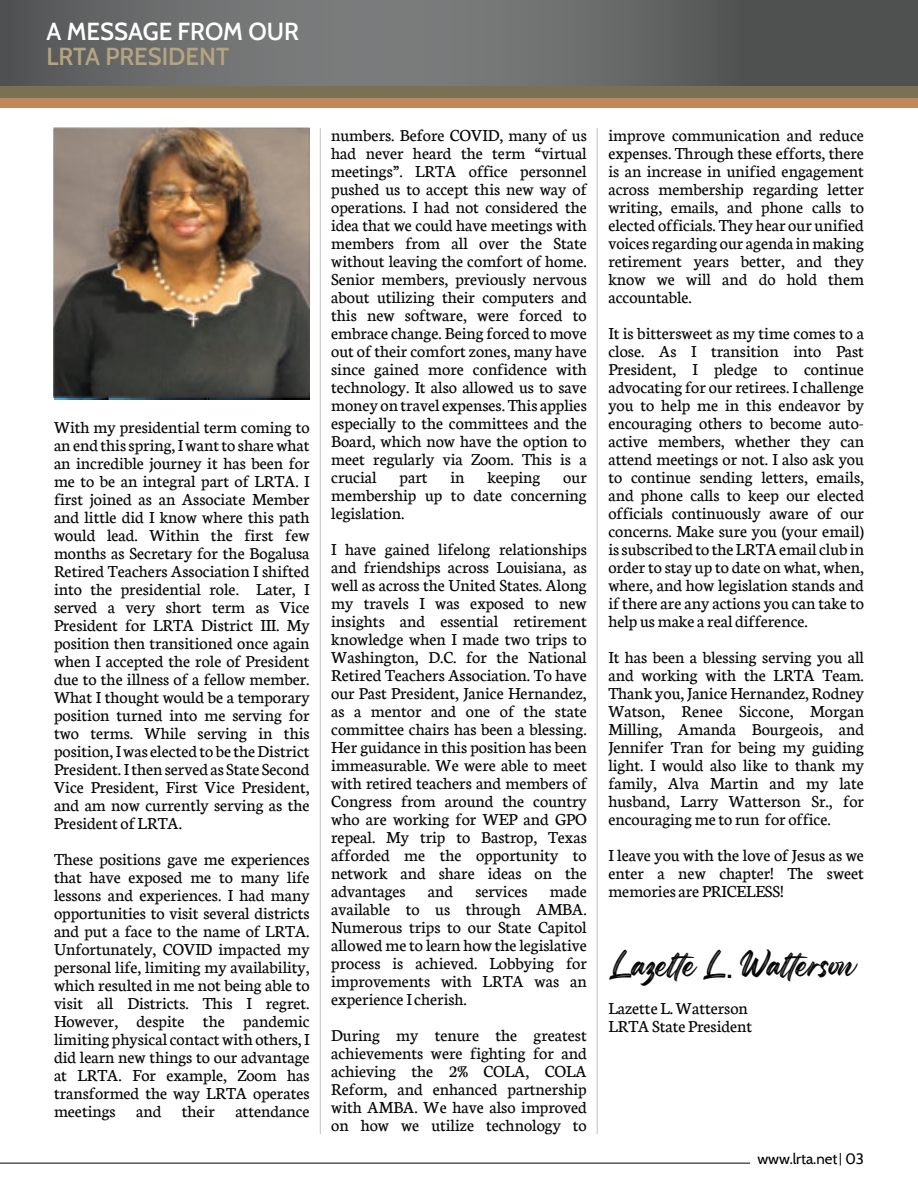
<style>
.page{position:relative;width:918px;height:1188px;background:#fff}
.page>*{position:absolute;margin:0;border:0;box-sizing:border-box;transform-origin:0 0}
.t1{font:30px "Regular Brush";color:rgb(0 0 0/.98)}
.t2{font:600 24px "Cabin";color:#fff}
.t3{font:600 24px "Cabin";color:#b5a47d}
.t4{font:18px/18px "Neuton";color:rgb(0 0 0/.98);text-align:justify}
.t5{font:15px "Cabin";color:#000}
.s1{font-family:"Cabin"}
</style>
<div class="page">
<svg style="left:840px;top:1153px;width:1px;height:12px"></svg>
<hr style="left:0;top:1163px;width:750px;height:1px;background:#000">
<div style="left:0;top:16px;width:918px;height:92px;background:#bf885d"></div>
<div style="left:0;top:5px;width:918px;height:92px;background:#7b6f54"></div>
<div style="left:0;top:0;width:918px;height:86px;background:#4f5151"></div>
<img style="left:50px;top:0;width:646px;height:86px">
<img style="left:54px;top:127px;width:256px;height:270px">
<hr style="left:320px;top:128px;width:1px;height:1006px;background:#cdcdcd">
<hr style="left:597px;top:128px;width:1px;height:1006px;background:#d1d1d1">
<h2 class="t2" style="left:47px;top:17px;width:254px">A MESSAGE FROM OUR</h2>
<h2 class="t3" style="left:47px;top:42px;width:184px">LRTA PRESIDENT</h2>
<p class="t4" style="left:54px;top:417px;width:257px">With my presidential term coming to an end this spring,I want to share what an incredible journey it has been for me to be an integral part of LRTA. I first joined as an Associate Member and little did I know where this path would lead. Within the first few months as Secretary for the Bogalusa Retired Teachers Association I shifted into the presidential role. Later, I served a very short term as Vice President for LRTA District III. My position then transitioned once again when I accepted the role of President due to the illness of a fellow member.<br>What I thought would be a temporary position turned into me serving for two terms. While serving in this position,I was elected to be the District President.I then served as State Second Vice President, First Vice President, and am now currently serving as the President of LRTA.</p>
<p class="t4" style="left:54px;top:849px;width:257px">These positions gave me experiences that have exposed me to many life lessons and experiences. I had many opportunities to visit several districts and put a face to the name of LRTA.<br>Unfortunately, COVID impacted my personal life, limiting my availability, which resulted in me not being able to visit all Districts. This I regret.<br>However, despite the pandemic limiting physical contact with others,I did learn new things to our advantage at LRTA. For example, Zoom has transformed the way LRTA operates meetings and their attendance</p>
<p class="t4" style="left:331px;top:125px;width:257px">numbers. Before COVID, many of us had never heard the term “virtual meetings”. LRTA office personnel pushed us to accept this new way of operations. I had not considered the idea that we could have meetings with members from all over the State without leaving the comfort of home.<br>Senior members, previously nervous about utilizing their computers and this new software, were forced to embrace change. Being forced to move out of their comfort zones, many have since gained more confidence with technology. It also allowed us to save money on travel expenses. This applies especially to the committees and the Board, which now have the option to meet regularly via Zoom. This is a crucial</p>
<p class="t4" style="left:400px;top:467px;width:29px">part</p>
<p class="t4" style="left:450px;top:467px;width:16px">in</p>
<p class="t4" style="left:487px;top:467px;width:55px">keeping</p>
<p class="t4" style="left:331px;top:467px;width:257px;text-indent:232px">our membership up to date concerning legislation.</p>
<p class="t4" style="left:331px;top:539px;width:257px">I have gained lifelong relationships and friendships across Louisiana, as well as across the United States. Along my travels I was exposed to new insights and essential retirement knowledge when I made two trips to Washington, D.C. for the National Retired Teachers Association. To have our Past President, Janice Hernandez, as a mentor and one of the state committee chairs has been a blessing.<br>Her guidance in this position has been immeasurable. We were able to meet with retired teachers and members of Congress from around the country who are working for WEP and GPO repeal. My trip to Bastrop, Texas afforded me the opportunity to network and share ideas on the advantages and services made available to us through AMBA.<br>Numerous trips to our State Capitol allowed me to learn how the legislative process is achieved. Lobbying for improvements with LRTA was an experience I cherish.</p>
<p class="t4" style="left:331px;top:1025px;width:257px">During my tenure the greatest achievements were fighting for and achieving the 2% COLA, COLA Reform, and enhanced partnership with AMBA. We have also improved on how we utilize technology to</p>
<p class="t4" style="left:608px;top:125px;width:257px">improve communication and reduce expenses. Through these efforts, there is an increase in unified engagement across membership regarding letter writing, emails, and phone calls to elected officials. They hear our unified voices regarding our agenda in making retirement years better, and they know we will and do hold them accountable.</p>
<p class="t4" style="left:608px;top:323px;width:257px">It is bittersweet as my time comes to a close. As I transition into Past President, I pledge to continue advocating for our retirees. I challenge you to help me in this endeavor by encouraging others to become auto&shy;active members, whether they can attend meetings or not. I also ask you to continue sending letters, emails, and phone calls to keep our elected officials continuously aware of our concerns. Make sure you (your email) is subscribed to the LRTA email clubin order to stay up to date on what, when, where, and how legislation stands and if there are any actions you can take to help us make a real difference.</p>
<p class="t4" style="left:608px;top:647px;width:257px">It has been a blessing serving you all and working with the LRTA Team.<br>Thank you, Janice Hernandez, Rodney Watson, Renee Siccone, Morgan Milling, Amanda Bourgeois, and Jennifer Tran for being my guiding light. I would also like to thank my family, Alva Martin and my late husband, Larry Watterson Sr., for encouraging me to run for office.</p>
<p class="t4" style="left:608px;top:845px;width:257px">I leave you with the love of Jesus as we enter a new chapter! The sweet memories are PRICELESS!</p>
<h1 class="t1" style="left:608px;top:942px;width:252px">Lazette L<span class="s1">.</span> Watterson</h1>
<p class="t4" style="left:608px;top:998px;width:145px">Lazette L.Watterson<br>LRTA State President</p>
<p class="t5" style="left:757px;top:1149px;width:108px">www.lrta.net 03</p>
</div>
